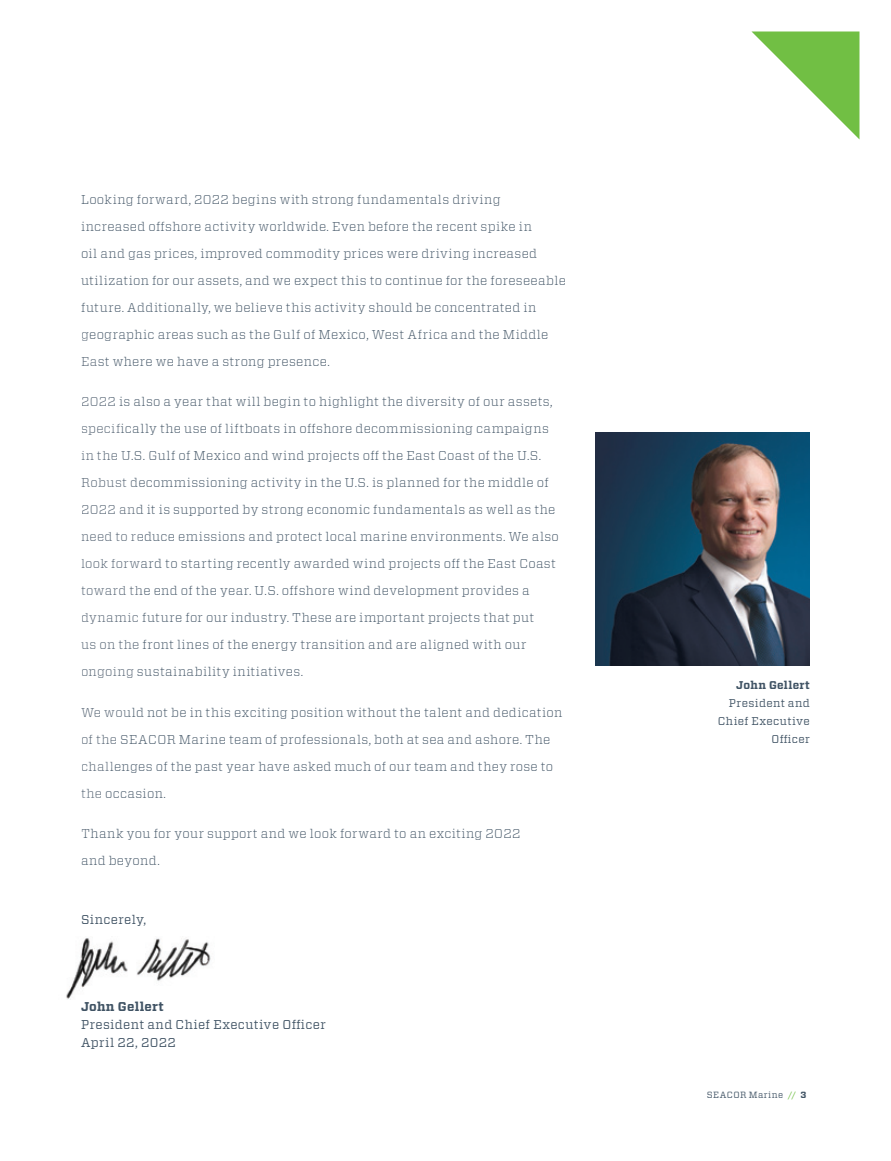
<style>
.page{position:relative;width:891px;height:1161px;background:#fff}
.page>*{position:absolute;margin:0;border:0;box-sizing:border-box;transform-origin:0 0}
.t1{font:300 12.75px/27px "Vitesse";letter-spacing:.03em;color:#405364}
.t2{font:12.75px/18px "Vitesse";letter-spacing:.03em;color:#405364}
.t3{font:700 12.75px "Vitesse";letter-spacing:.025em;color:#405364}
.t4{font:11.25px/18px "Vitesse";letter-spacing:.035em;color:#405364;text-align:right}
.t5{font:700 11.25px "Vitesse";letter-spacing:.03em;color:#405364}
.t6{font:9px "Vitesse";letter-spacing:.055em;color:#405364}
.s1{color:#4f5e6e}
.s2{color:#71bf44}
.s3{font-weight:700}
</style>
<div class="page">
<img style="left:66px;top:938px;width:145px;height:61px">
<img style="left:596px;top:432px;width:214px;height:234px">
<svg style="left:752px;top:32px;width:108px;height:108px"></svg>
<svg style="left:66px;top:938px;width:75px;height:7px"></svg>
<p class="t1" style="left:81px;top:187px;width:486px">Looking forward, 2022 begins with strong fundamentals driving increased offshore activity worldwide. Even before the recent spike in<br>oil and gas prices, improved commodity prices were driving increased utilization for our assets, and we expect this to continue for the foreseeable future. Additionally, we believe this activity should be concentrated in <span class="s1">g</span>eographic areas such as the Gulf of Mexico, West Africa and the Middle <span class="s1">Eas</span>t where we have a strong presence.</p>
<p class="t1" style="left:81px;top:389px;width:479px"><span class="s1">2022</span> is also a year that will begin to highlight the diversity of our assets, <span class="s1">specifi</span>cally the use of liftboats in offshore decommissioning campaigns <span class="s1">in the U</span>.S. Gulf of Mexico and wind projects off the East Coast of the U.S.<br><span class="s1">Robust d</span>ecommissioning activity in the U.S. is planned for the middle of <span class="s1">2022 and</span> it is supported by strong economic fundamentals as well as the <span class="s1">need to re</span>duce emissions and protect local marine environments. We also <span class="s1">look forw</span>ard to starting recently awarded wind projects off the East Coast <span class="s1">toward th</span>e end of the year. U.S. offshore wind development provides a <span class="s1">dynamic</span> future for our industry. These are important projects that put<br><span class="s1">us on the</span> front lines of the energy transition and are aligned with our <span class="s1">ongoing</span> sustainability initiatives.</p>
<p class="t1" style="left:81px;top:700px;width:483px"><span class="s1">We wou</span>ld not be in this exciting position without the talent and dedication <span class="s1">of the S</span>EACOR Marine team of professionals, both at sea and ashore. The <span class="s1">chall</span>enges of the past year have asked much of our team and they rose to <span class="s1">the</span> occasion.</p>
<p class="t1" style="left:81px;top:821px;width:441px"><span class="s1">T</span>hank you for your support and we look forward to an exciting 2022 and beyond.</p>
<p class="t2" style="left:81px;top:911px;width:67px">Sincerely,</p>
<p class="t3" style="left:81px;top:1001px;width:84px">John Gellert</p>
<p class="t2" style="left:81px;top:1016px;width:246px">President and Chief Executive Officer<br>April 22, 2022</p>
<p class="t5" style="left:736px;top:680px;width:75px">John Gellert</p>
<p class="t4" style="left:718px;top:694px;width:94px">President and<br>Chief Executive<br>Officer</p>
<p class="t6" style="left:707px;top:1092px;width:101px">SEACOR Marine <span class="s2">//</span> <span class="s3">3</span></p>
</div>
